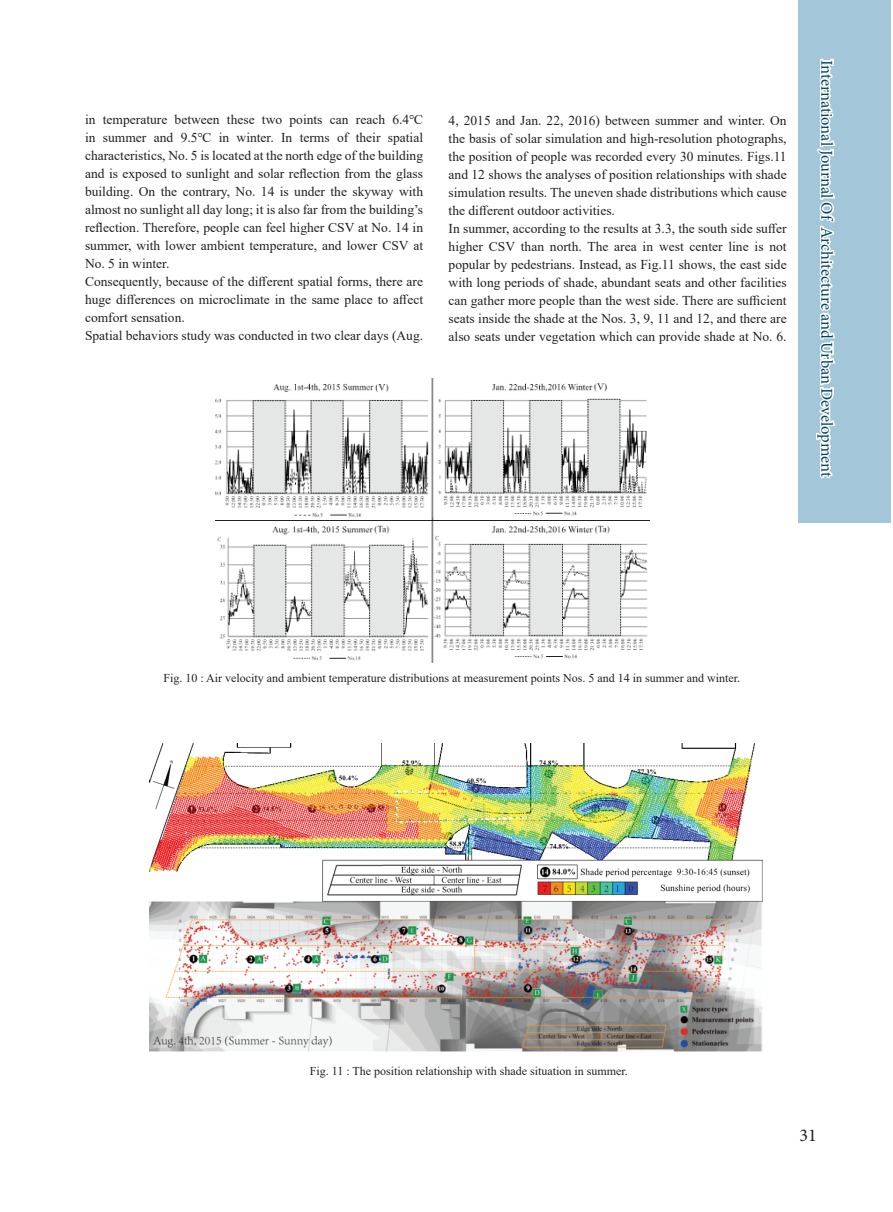
<style>
.page{position:relative;width:893px;height:1212px;background:#fff}
.page>*{position:absolute;margin:0;border:0;box-sizing:border-box;transform-origin:0 0}
.t1{font:18px "Minion Pro";color:#231f20}
.t2{font:16.5px "Minion Pro";letter-spacing:-.005em;color:#004462}
.t3{font:13.5px/18px "Times New Roman";color:#231f20}
.t4{font:12px "Times New Roman";color:#231f20}
</style>
<div class="page">
<div style="left:798px;top:0;width:92px;height:522px;background:#a3c7d8"></div>
<svg style="left:816px;top:58px;width:20px;height:421px"></svg>
<img style="left:216px;top:378px;width:433px;height:284px">
<img style="left:150px;top:744px;width:612px;height:307px">
<p class="t3" style="left:85px;top:110px;width:340px">in temperature between these two points can reach 6.4℃ in summer and 9.5℃ in winter. In terms of their spatial characteris tics, No. 5 is located at the north edge of the building and is exposed to sunlight and solar reflection from the glass building. On the contrary, No. 14 is under the skyway with almos t no sunlight all day long; it is also far from the building’s reflection. Therefore, people can feel higher CSV at No. 14 in summer, with lower ambient temperature, and lower CSV at No. 5 in winter.<br>Consequently, because of the different spatial forms, there are huge differences on microclimate in the same place to affect comfort sensation.<br>Spatial behaviors s tudy was conducted in two clear days (Aug.</p>
<p class="t3" style="left:449px;top:111px;width:340px">4, 2015 and Jan. 22, 2016) between summer and winter. On the basis of solar simulation and high-resolution photographs, the position of people was recorded every 30 minutes. Figs.11 and 12 shows the analyses of position relationships with shade simulation results. The uneven shade dis tributions which cause the different outdoor activities.<br>In summer, according to the results at 3.3, the south side suffer higher CSV than north. The area in wes t center line is not popular by pedes trians. Ins tead, as Fig.11 shows, the eas t side with long periods of shade, abundant seats and other facilities can gather more people than the wes t side. There are sufficient seats inside the shade at the Nos. 3, 9, 11 and 12, and there are also seats under vegetation which can provide shade at No. 6.</p>
<p class="t2" style="left:838px;top:60px;width:419px;rotate:90deg">International Journal Of Architecture and Urban Development</p>
<p class="t4" style="left:163px;top:670px;width:578px">Fig. 10 : Air velocity and ambient temperature dis tributions at measurement points Nos. 5 and 14 in summer and winter.</p>
<p class="t4" style="left:310px;top:1062px;width:319px">Fig. 11 : The position relationship with shade situation in summer.</p>
<h1 class="t1" style="left:800px;top:1123px;width:19px">31</h1>
</div>
